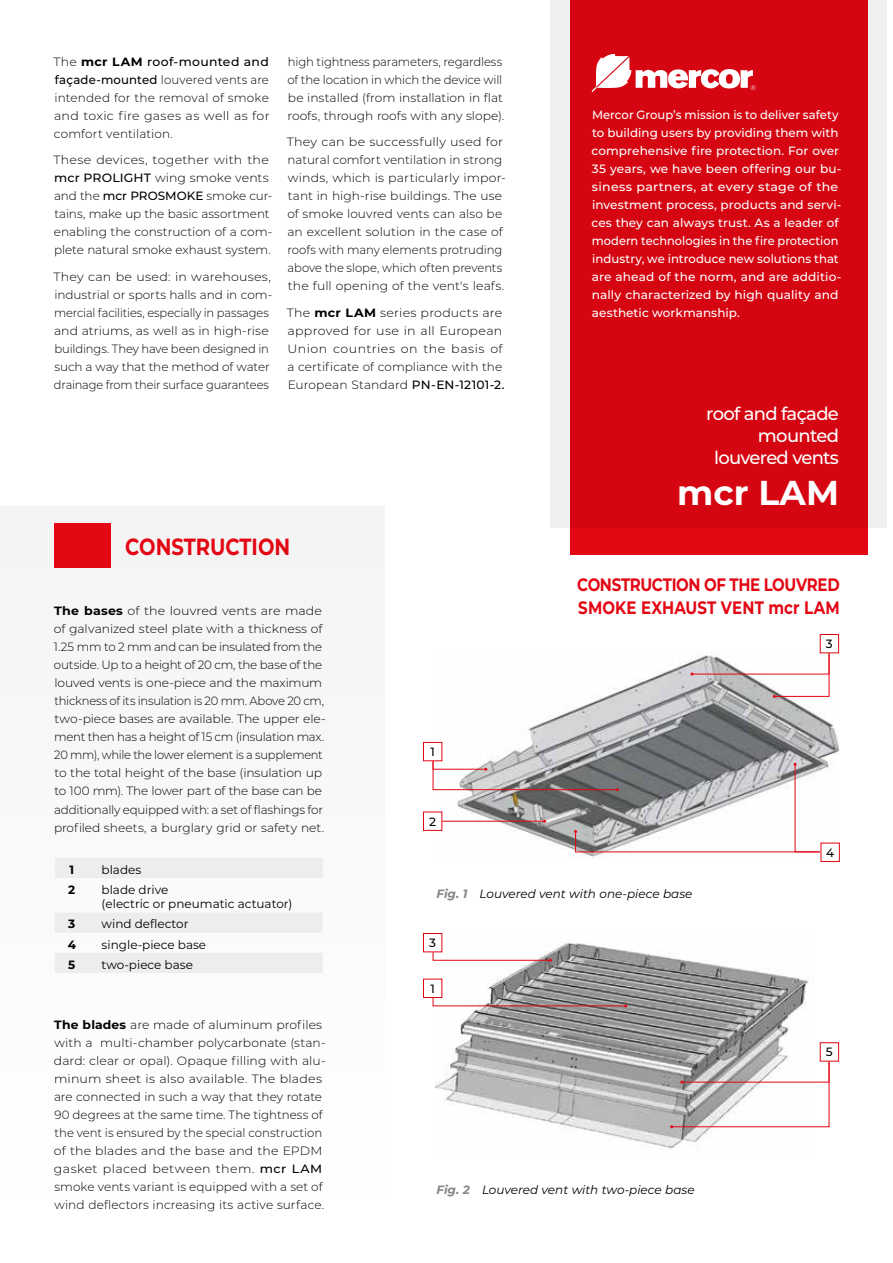
<style>
.page{position:relative;width:893px;height:1263px;background:#fff}
.page>*{position:absolute;margin:0;border:0;box-sizing:border-box;transform-origin:0 0}
.t1{font:700 34.5px "Montserrat";letter-spacing:.005em;color:#fff}
.t2{font:700 23.4px "Montserrat";color:#e30613;scale:.83 1}
.t3{font:700 18px/22.5px "Montserrat";letter-spacing:-.02em;color:#e30613;scale:.83 1}
.t4{font:500 18px/21.6px "Montserrat";letter-spacing:-.04em;color:#fff;text-align:right}
.t5{font:300 12px/18px "Montserrat";color:#000;scale:1.05 1}
.t6{font:300 12px/18px "Montserrat";color:#000}
.t7{font:500 12px/18px "Montserrat";letter-spacing:.005em;color:#fff}
.t8{font:300 12px/18px "Montserrat";color:#000;text-align:justify;scale:1.04 1}
.t9{font:12px/14.4px "Montserrat";color:#000}
.t10{font:italic 12px "Montserrat";color:#000}
.t11{font:500 12px "Montserrat";color:#000}
.t12{font:700 12px "Montserrat";color:#000}
.s1{font-weight:700}
.s2{font-weight:500}
.s3{font-weight:700;color:#878787}
</style>
<div class="page">
<div style="left:550px;top:0;width:337px;height:527px;background:#f0f0f0"></div>
<div style="left:570px;top:0;width:297px;height:554px;background:#d50511"></div>
<svg style="left:591px;top:54px;width:164px;height:38px"></svg>
<div style="left:0;top:506px;width:385px;height:757px;background:#f9f9f9"></div>
<div style="left:54px;top:523px;width:57px;height:45px;background:#e30613"></div>
<svg style="left:55px;top:858px;width:267px;height:115px"></svg>
<img style="left:436px;top:651px;width:403px;height:208px">
<img style="left:436px;top:933px;width:378px;height:216px">
<svg style="left:432px;top:760px;width:389px;height:93px"></svg>
<svg style="left:432px;top:951px;width:120px;height:11px"></svg>
<svg style="left:432px;top:997px;width:195px;height:10px"></svg>
<svg style="left:691px;top:652px;width:139px;height:46px"></svg>
<svg style="left:670px;top:1061px;width:160px;height:67px"></svg>
<div style="left:423px;top:812px;width:19px;height:19px;border:1px solid #e30613"></div>
<div style="left:423px;top:742px;width:19px;height:19px;border:1px solid #e30613"></div>
<div style="left:423px;top:933px;width:19px;height:19px;border:1px solid #e30613"></div>
<div style="left:423px;top:979px;width:19px;height:19px;border:1px solid #e30613"></div>
<div style="left:821px;top:843px;width:19px;height:19px;border:1px solid #e30613"></div>
<div style="left:820px;top:634px;width:19px;height:19px;border:1px solid #e30613"></div>
<div style="left:820px;top:1042px;width:19px;height:19px;border:1px solid #e30613"></div>
<p class="t8" style="left:53px;top:52px;width:210px">The <span class="s1">mcr LAM</span> <span class="s2">roof-mounted and façade-mounted</span> louvered vents are intended for the removal of smoke and toxic fire gases as well as for comfort ventilation.</p>
<p class="t5" style="left:53px;top:150px;width:210px">These devices, together with the <span class="s2">mcr PROLIGHT</span> wing smoke vents and the <span class="s2">mcr PROSMOKE</span> smoke cur&shy;tains, make up the basic assortment enabling the construction of a com&shy;plete natural smoke exhaust system.</p>
<p class="t5" style="left:53px;top:267px;width:210px">They can be used: in warehouses, industrial or sports halls and in com&shy;mercial facilities, especially in passages and atriums, as well as in high-rise buildings. They have been designed in such a way that the method of water drainage from their surface guarantees</p>
<p class="t6" style="left:287px;top:52px;width:218px">high tightness parameters, regardless of the location in which the device will be installed (from installation in flat roofs, through roofs with any slope).</p>
<p class="t5" style="left:287px;top:132px;width:210px">They can be successfully used for natural comfort ventilation in strong winds, which is particularly impor&shy;tant in high-rise buildings. The use of smoke louvred vents can also be an excellent solution in the case of roofs with many elements protruding above the slope, which often prevents the full opening of the vent's leafs.</p>
<p class="t5" style="left:287px;top:303px;width:209px">The <span class="s1">mcr LAM</span> series products are approved for use in all European Union countries on the basis of a certificate of compliance with the European Standard <span class="s2">PN-EN-12101-2.</span></p>
<h2 class="t2" style="left:125px;top:530px;width:200px">CONSTRUCTION</h2>
<p class="t5" style="left:54px;top:602px;width:260px"><span class="s1">The bases</span> of the louvred vents are made of galvanized steel plate with a thickness of 1.25 mm to 2 mm and can be insulated from the outside. Up to a height of 20 cm, the base of the louved vents is one-piece and the maximum thickness of its insulation is 20 mm. Above 20 cm, two-piece bases are available. The upper ele&shy;ment then has a height of 15 cm (insulation max.<br>20 mm), while the lower element is a supplement to the total height of the base (insulation up to 100 mm). The lower part of the base can be additionally equipped with: a set of flashings for profiled sheets, a burglary grid or safety net.</p>
<p class="t11" style="left:430px;top:743px;width:6px">1</p>
<p class="t11" style="left:429px;top:813px;width:8px">2</p>
<p class="t7" style="left:591px;top:106px;width:251px">Mercor Group’s mission is to deliver safety to building users by providing them with comprehensive fire protection. For over 35 years, we have been offering our bu&shy;siness partners, at every stage of the investment process, products and servi&shy;ces they can always trust. As a leader of modern technologies in the fire protection industry, we introduce new solutions that are ahead of the norm, and are additio&shy;nally characterized by high quality and aesthetic workmanship.</p>
<h3 class="t4" style="left:706px;top:402px;width:134px">roof and façade mounted louvered vents</h3>
<h1 class="t1" style="left:677px;top:468px;width:163px">mcr LAM</h1>
<h3 class="t3" style="left:577px;top:572px;width:318px">CONSTRUCTION OF THE LOUVRED<br>SMOKE EXHAUST VENT mcr LAM</h3>
<p class="t11" style="left:826px;top:635px;width:8px">3</p>
<p class="t11" style="left:826px;top:844px;width:10px">4</p>
<p class="t12" style="left:70px;top:861px;width:6px">1</p>
<p class="t9" style="left:102px;top:862px;width:41px">blades</p>
<p class="t12" style="left:68px;top:881px;width:9px">2</p>
<p class="t9" style="left:102px;top:882px;width:192px">blade drive<br>(electric or pneumatic actuator)</p>
<p class="t12" style="left:68px;top:915px;width:9px">3</p>
<p class="t9" style="left:102px;top:916px;width:88px">wind deflector</p>
<p class="t12" style="left:68px;top:936px;width:10px">4</p>
<p class="t9" style="left:102px;top:937px;width:106px">single-piece base</p>
<p class="t12" style="left:68px;top:956px;width:9px">5</p>
<p class="t9" style="left:102px;top:957px;width:93px">two-piece base</p>
<p class="t6" style="left:54px;top:1015px;width:273px"><span class="s1">The blades</span> are made of aluminum profiles with a multi-chamber polycarbonate (stan&shy;dard: clear or opal). Opaque filling with alu&shy;minum sheet is also available. The blades are connected in such a way that they rotate 90 degrees at the same time. The tightness of the vent is ensured by the special construction of the blades and the base and the EPDM gasket placed between them. <span class="s2">mcr LAM </span>smoke vents variant is equipped with a set of wind deflectors increasing its active surface.</p>
<p class="t10" style="left:436px;top:885px;width:257px"><span class="s3">Fig. 1</span> Louvered vent with one-piece base</p>
<p class="t11" style="left:429px;top:934px;width:8px">3</p>
<p class="t11" style="left:430px;top:980px;width:6px">1</p>
<p class="t10" style="left:436px;top:1182px;width:260px"><span class="s3">Fig. 2</span> Louvered vent with two-piece base</p>
<p class="t11" style="left:826px;top:1043px;width:8px">5</p>
</div>
